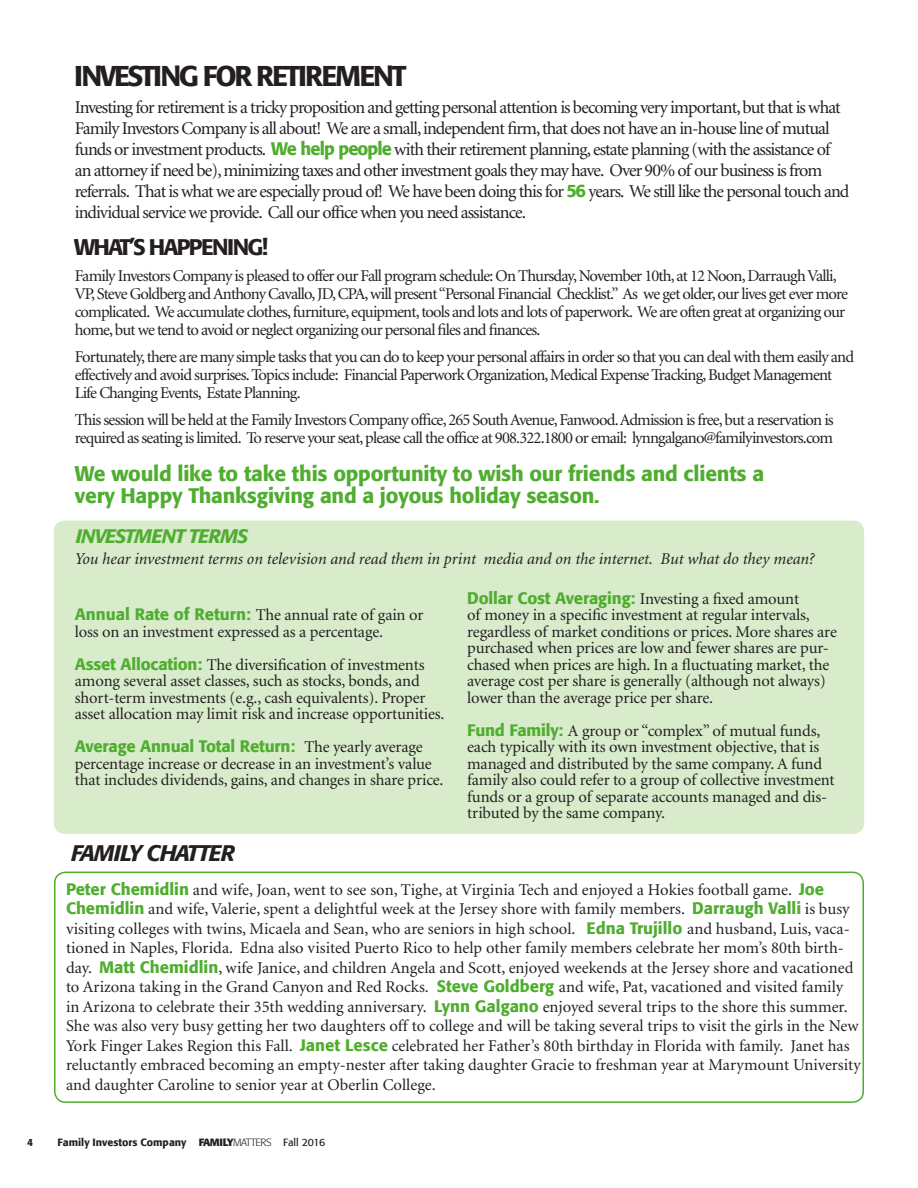
<style>
.page{position:relative;width:918px;height:1188px;background:#fff}
.page>*{position:absolute;margin:0;border:0;box-sizing:border-box;transform-origin:0 0}
.t1{font:500 28.5px "Formata";letter-spacing:-.08em;color:#231f20}
.t2{font:500 22.5px "Formata";letter-spacing:-.08em;color:#231f20}
.t3{font:italic 500 22.5px "Formata";letter-spacing:-.05em;color:#231f20}
.t4{font:500 21px/22.5px "Formata";letter-spacing:-.01em;color:#4fad2f}
.t5{font:italic 500 19.5px "Formata";letter-spacing:-.05em;color:#4fad2f}
.title_3_color{font:18px/21px "Minion";letter-spacing:-.05em;color:#231f20}
.title_3_color-2{font:16.5px/16.5px "Minion";letter-spacing:-.01em;color:#231f20}
.title_3_color-3{font:16.5px/18px "Minion";letter-spacing:-.05em;color:#231f20}
.t6{font:italic 16.5px "Minion";color:#231f20}
.t7{font:500 10.5px "Formata";color:#231f20}
.s1{font-family:"Formata";font-weight:500;color:#4fad2f}
.s2{font-weight:700}
.s3{font-weight:300}
.s4{font-weight:400}
</style>
<div class="page">
<div style="left:54px;top:872px;width:810px;height:231px;border:2px solid #4fad2f;border-radius:11px"></div>
<div style="left:54px;top:521px;width:810px;height:313px;background:#d8ebcb;border-radius:11px"></div>
<p class="t1" style="left:74px;top:58px;width:334px">INVESTING FOR RETIREMENT</p>
<p class="title_3_color" style="left:75px;top:98px;width:776px">Investing for retirement is a tricky proposition and getting personal attention is becoming very important, but that is what Family Investors Company is all about! We are a small, independent firm, that does not have an in-house line of mutual funds or investment products. <span class="s1">We help people</span> with their retirement planning, estate planning (with the assistance of an attorney if need be), minimizing taxes and other investment goals they may have. Over 90% of our business is from referrals. That is what we are especially proud of! We have been doing this for <span class="s1">56</span> years. We still like the personal touch and individual service we provide. Call our office when you need assistance.</p>
<p class="t2" style="left:74px;top:234px;width:195px">WHAT’S HAPPENING!</p>
<p class="title_3_color-3" style="left:75px;top:268px;width:775px">Family Investors Company is pleased to offer our Fall program schedule: On Thursday, November 10th, at 12 Noon, Darraugh Valli, VP, Steve Goldberg and Anthony Cavallo, JD, CPA, will present “Personal Financial Checklist.” As we get older, our lives get ever more complicated. We accumulate clothes, furniture, equipment, tools and lots and lots of paperwork. We are often great at organizing our home, but we tend to avoid or neglect organizing our personal files and finances.</p>
<p class="title_3_color-3" style="left:75px;top:349px;width:781px">Fortunately, there are many simple tasks that you can do to keep your personal affairs in order so that you can deal with them easily and effectively and avoid surprises. Topics include: Financial Paperwork Organization, Medical Expense Tracking, Budget Management ♦<br>Life Changing Events, Estate Planning.</p>
<p class="title_3_color-3" style="left:75px;top:412px;width:761px">This session will be held at the Family Investors Company office, 265 South Avenue, Fanwood. Admission is free, but a reservation is required as seating is limited. To reserve your seat, please call the office at 908.322.1800 or email: lynngalgano@familyinvestors.com</p>
<p class="t4" style="left:75px;top:462px;width:691px">We would like to take this opportunity to wish our friends and clients a very Happy Thanksgiving and a joyous holiday season.</p>
<p class="t5" style="left:76px;top:524px;width:174px">INVESTMENT TERMS</p>
<p class="t6" style="left:75px;top:550px;width:741px">You hear investment terms on television and read them in print media and on the internet. But what do they mean?</p>
<p class="title_3_color-2" style="left:75px;top:608px;width:350px"><span class="s1">Annual Rate of Return:</span> The annual rate of gain or loss on an investment expressed as a percentage.</p>
<p class="title_3_color-2" style="left:75px;top:657px;width:371px"><span class="s1">Asset Allocation:</span> The diversification of investments among several asset classes, such as stocks, bonds, and short-term investments (e.g., cash equivalents). Proper asset allocation may limit risk and increase opportunities.</p>
<p class="title_3_color-2" style="left:75px;top:740px;width:370px"><span class="s1">Average Annual Total Return:</span> The yearly average percentage increase or decrease in an investment’s value that includes dividends, gains, and changes in share price.</p>
<p class="t3" style="left:71px;top:840px;width:165px">FAMILY CHATTER</p>
<p class="title_3_color-2" style="left:467px;top:591px;width:371px"><span class="s1">Dollar Cost Averaging:</span> Investing a fixed amount<br>of money in a specific investment at regular intervals, regardless of market conditions or prices. More shares are purchased when prices are low and fewer shares are pur&shy;chased when prices are high. In a fluctuating market, the average cost per share is generally (although not always) lower than the average price per share.</p>
<p class="title_3_color-2" style="left:467px;top:723px;width:369px"><span class="s1">Fund Family:</span> A group or “complex” of mutual funds, each typically with its own investment objective, that is managed and distributed by the same company. A fund family also could refer to a group of collective investment funds or a group of separate accounts managed and dis&shy;tributed by the same company.</p>
<p class="title_3_color-2" style="left:66px;top:880px;width:796px;line-height:19.5px"><span class="s1">Peter Chemidlin</span> and wife, Joan, went to see son, Tighe, at Virginia Tech and enjoyed a Hokies football game. <span class="s1">Joe Chemidlin</span> and wife, Valerie, spent a delightful week at the Jersey shore with family members. <span class="s1">Darraugh Valli</span> is busy visiting colleges with twins, Micaela and Sean, who are seniors in high school. <span class="s1">Edna Trujillo</span> and husband, Luis, vaca&shy;tioned in Naples, Florida. Edna also visited Puerto Rico to help other family members celebrate her mom’s 80th birth&shy;day. <span class="s1">Matt Chemidlin</span>, wife Janice, and children Angela and Scott, enjoyed weekends at the Jersey shore and vacationed to Arizona taking in the Grand Canyon and Red Rocks. <span class="s1">Steve Goldberg</span> and wife, Pat, vacationed and visited family<br>in Arizona to celebrate their 35th wedding anniversary. <span class="s1">Lynn Galgano</span> enjoyed several trips to the shore this summer.<br>She was also very busy getting her two daughters off to college and will be taking several trips to visit the girls in the New York Finger Lakes Region this Fall. <span class="s1">Janet Lesce</span> celebrated her Father’s 80th birthday in Florida with family. Janet has reluctantly embraced becoming an empty-nester after taking daughter Gracie to freshman year at Marymount University and daughter Caroline to senior year at Oberlin College.</p>
<p class="t7" style="left:27px;top:1136px;width:8px">4</p>
<p class="t7" style="left:58px;top:1136px;width:269px">Family Investors Company <span class="s2">FAMILY</span><span class="s3">MATTERS</span> <span class="s4">Fall 2016</span></p>
</div>
